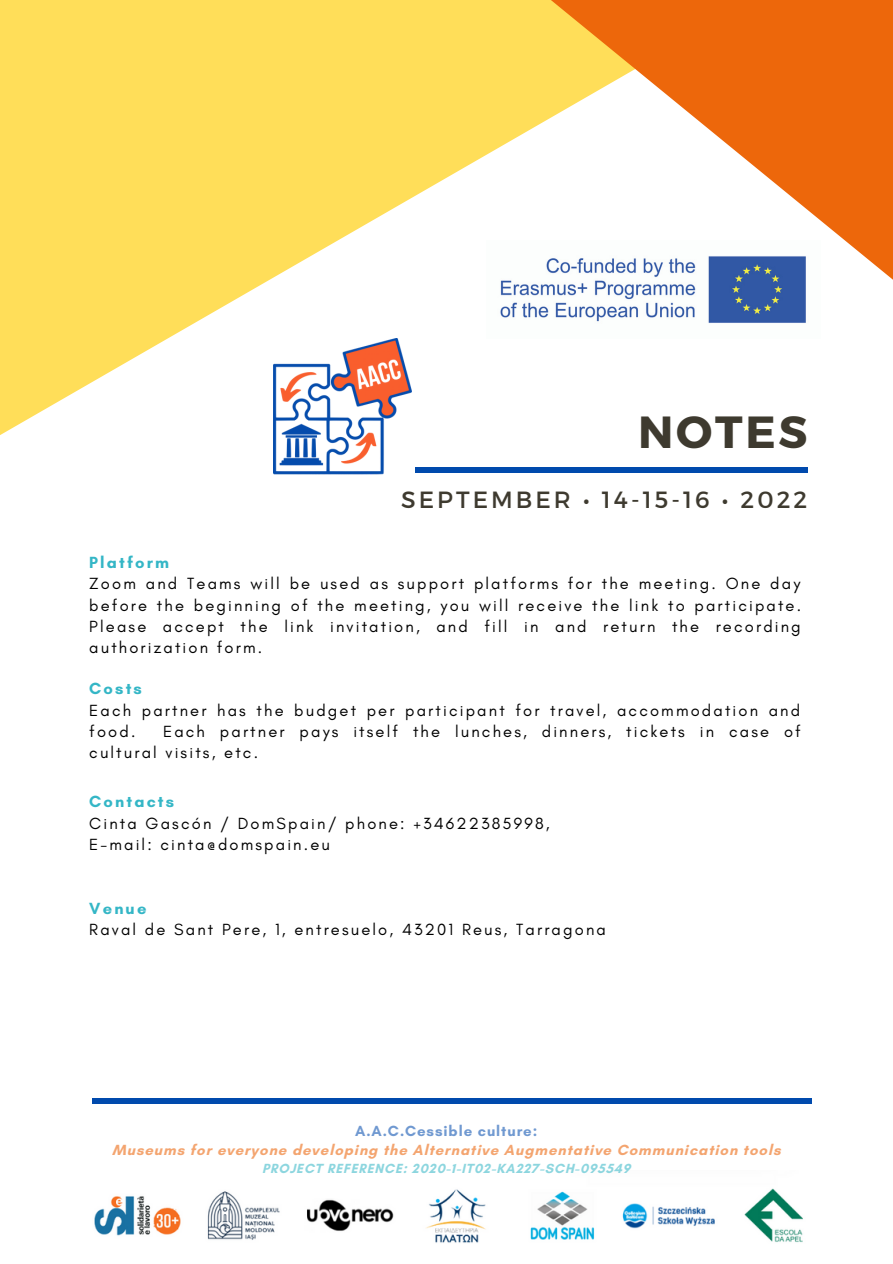
<style>
.page{position:relative;width:893px;height:1264px;background:#fff}
.page>*{position:absolute;margin:0;border:0;box-sizing:border-box;transform-origin:0 0}
.t1{font:700 45px "Montserrat";letter-spacing:.06em;color:#3e3a2f}
.t2{font:23.4px "Montserrat";letter-spacing:.13em;color:#3e3a2f}
.t3{font:16.5px/21.3px "Glacial Indifference";letter-spacing:.13em;color:#000}
.t4{font:700 16.5px "Glacial Indifference";letter-spacing:.13em;color:#34b6c6}
.t5{font:700 15px "Glacial Indifference";letter-spacing:.06em;color:#eb5f01}
.t6{font:700 15px "Glacial Indifference";letter-spacing:.06em;color:#004aad}
.t7{font:700 13.5px "Glacial Indifference";letter-spacing:.06em;color:#34b6c6}
</style>
<div class="page">
<svg style="left:0;top:0;width:328px;height:447px;fill:#ffde59"></svg>
<svg style="left:328px;top:0;width:564px;height:473px"></svg>
<div style="left:333px;top:467px;width:474px;height:5px;background:#004aad"></div>
<div style="left:326px;top:457px;width:89px;height:64px;background:#fff"></div>
<img style="left:274px;top:338px;width:137px;height:137px">
<img style="left:486px;top:241px;width:334px;height:97px">
<div style="left:92px;top:1098px;width:720px;height:5px;background:#004aad"></div>
<img style="left:94px;top:1188px;width:709px;height:55px">
<h1 class="t1" style="left:638px;top:403px;width:171px">NOTES</h1>
<h2 class="t2" style="left:401px;top:484px;width:407px">SEPTEMBER • 14-15-16 • 2022</h2>
<p class="t4" style="left:89px;top:552px;width:81px">Platform</p>
<p class="t3" style="left:89px;top:573px;width:713px;text-align:justify">Zoom and Teams will be used as support platforms for the meeting. One day before the beginning of the meeting, you will receive the link to participate.<br>Please accept the link invitation, and fill in and return the recording authorization form.</p>
<p class="t4" style="left:89px;top:678px;width:54px">Costs</p>
<p class="t3" style="left:89px;top:699px;width:712px">Each partner has the budget per participant for travel, accommodation and food.</p>
<p class="t3" style="left:89px;top:720px;width:713px;text-indent:74px">Each partner pays itself the lunches, dinners, tickets in case of cultural visits, etc.</p>
<p class="t4" style="left:89px;top:791px;width:86px">Contacts</p>
<p class="t3" style="left:89px;top:812px;width:462px">Cinta Gascón / DomSpain/ phone: +34622385998,<br>E-mail: cinta@domspain.eu</p>
<p class="t4" style="left:89px;top:898px;width:59px">Venue</p>
<p class="t3" style="left:89px;top:919px;width:518px">Raval de Sant Pere, 1, entresuelo, 43201 Reus, Tarragona</p>
<p class="t6" style="left:355px;top:1121px;width:183px">A.A.C.Cessible culture:</p>
<p class="t5" style="left:112px;top:1140px;width:670px">Museums for everyone developing the Alternative Augmentative Communication tools</p>
<p class="t7" style="left:262px;top:1159px;width:370px">PROJECT REFERENCE: 2020-1-IT02-KA227-SCH-095549</p>
</div>
